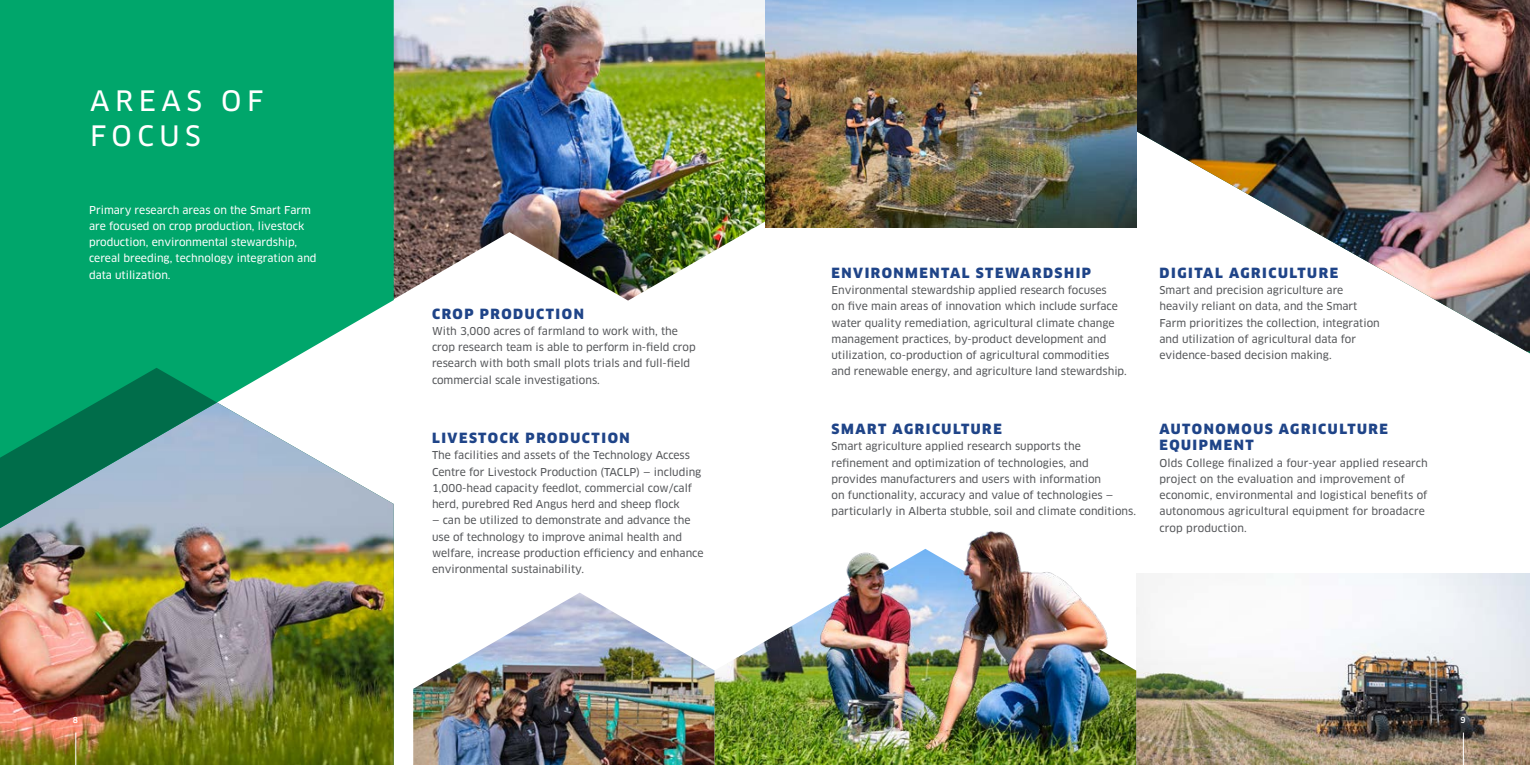
<style>
.page{position:relative;width:1530px;height:765px;background:#fff}
.page>*{position:absolute;margin:0;border:0;box-sizing:border-box;transform-origin:0 0}
.t1{font:27.5px/35px "Clan Pro News";letter-spacing:.2em;color:#fff}
.t2{font:900 13.75px/16.2px "Clan Pro";letter-spacing:.11em;color:#1f4488}
.t3{font:10.62px/16.2px "Clan Pro News";color:#55575a}
.t4{font:10.62px/16.2px "Clan Pro News";color:#fff}
.t5{font:500 8.12px "Clan Pro";color:#fff}
</style>
<div class="page">
<img style="left:394px;top:0;width:371px;height:301px">
<img style="left:1137px;top:573px;width:393px;height:192px">
<img style="left:0;top:528px;width:394px;height:237px">
<img style="left:1136px;top:0;width:394px;height:351px">
<img style="left:413px;top:593px;width:301px;height:172px">
<svg style="left:0;top:0;width:394px;height:528px;background:#27b081"></svg>
<svg style="left:0;top:368px;width:217px;height:160px;background:#429886"></svg>
<img style="left:765px;top:0;width:371px;height:227px">
<img style="left:714px;top:632px;width:66px;height:133px">
<hr style="left:1463px;top:733px;width:1px;height:32px;background:#fff">
<img style="left:780px;top:531px;width:357px;height:234px">
<hr style="left:75px;top:733px;width:1px;height:32px;background:#fff">
<h1 class="t1" style="left:90px;top:84px;width:175px">AREAS OF<br>FOCUS</h1>
<p class="t4" style="left:89px;top:202px;width:229px">Primary research areas on the Smart Farm are focused on crop production, livestock production, environmental stewardship, cereal breeding, technology integration and data utilization.</p>
<p class="t2" style="left:432px;top:305px;width:153px">CROP PRODUCTION</p>
<p class="t3" style="left:432px;top:323px;width:265px">With 3,000 acres of farmland to work with, the crop research team is able to perform in-field crop research with both small plots trials and full-field commercial scale investigations.</p>
<p class="t2" style="left:432px;top:430px;width:199px">LIVESTOCK PRODUCTION</p>
<p class="t3" style="left:432px;top:447px;width:271px">The facilities and assets of the Technology Access Centre for Livestock Production (TACLP) — including 1,000-head capacity feedlot, commercial cow/calf herd, purebred Red Angus herd and sheep flock</p>
<p class="t3" style="left:432px;top:512px;width:273px">— can be utilized to demonstrate and advance the use of technology to improve animal health and welfare, increase production efficiency and enhance environmental sustainability.</p>
<p class="t2" style="left:832px;top:265px;width:261px">ENVIRONMENTAL STEWARDSHIP</p>
<p class="t3" style="left:832px;top:282px;width:297px">Environmental stewardship applied research focuses<br>on five main areas of innovation which include surface water quality remediation, agricultural climate change management practices, by-product development and utilization, co-production of agricultural commodities and renewable energy, and agriculture land stewardship.</p>
<p class="t2" style="left:832px;top:421px;width:172px">SMART AGRICULTURE</p>
<p class="t3" style="left:832px;top:438px;width:306px">Smart agriculture applied research supports the refinement and optimization of technologies, and provides manufacturers and users with information<br>on functionality, accuracy and value of technologies — particularly in Alberta stubble, soil and climate conditions.</p>
<p class="t2" style="left:1160px;top:265px;width:180px">DIGITAL AGRICULTURE</p>
<p class="t3" style="left:1160px;top:282px;width:222px">Smart and precision agriculture are heavily reliant on data, and the Smart Farm prioritizes the collection, integration and utilization of agricultural data for evidence-based decision making.</p>
<p class="t2" style="left:1160px;top:421px;width:230px">AUTONOMOUS AGRICULTURE<br>EQUIPMENT</p>
<p class="t3" style="left:1160px;top:455px;width:270px">Olds College finalized a four-year applied research project on the evaluation and improvement of economic, environmental and logistical benefits of autonomous agricultural equipment for broadacre crop production.</p>
<p class="t5" style="left:73px;top:716px;width:7px">8</p>
<p class="t5" style="left:1461px;top:716px;width:7px">9</p>
</div>
